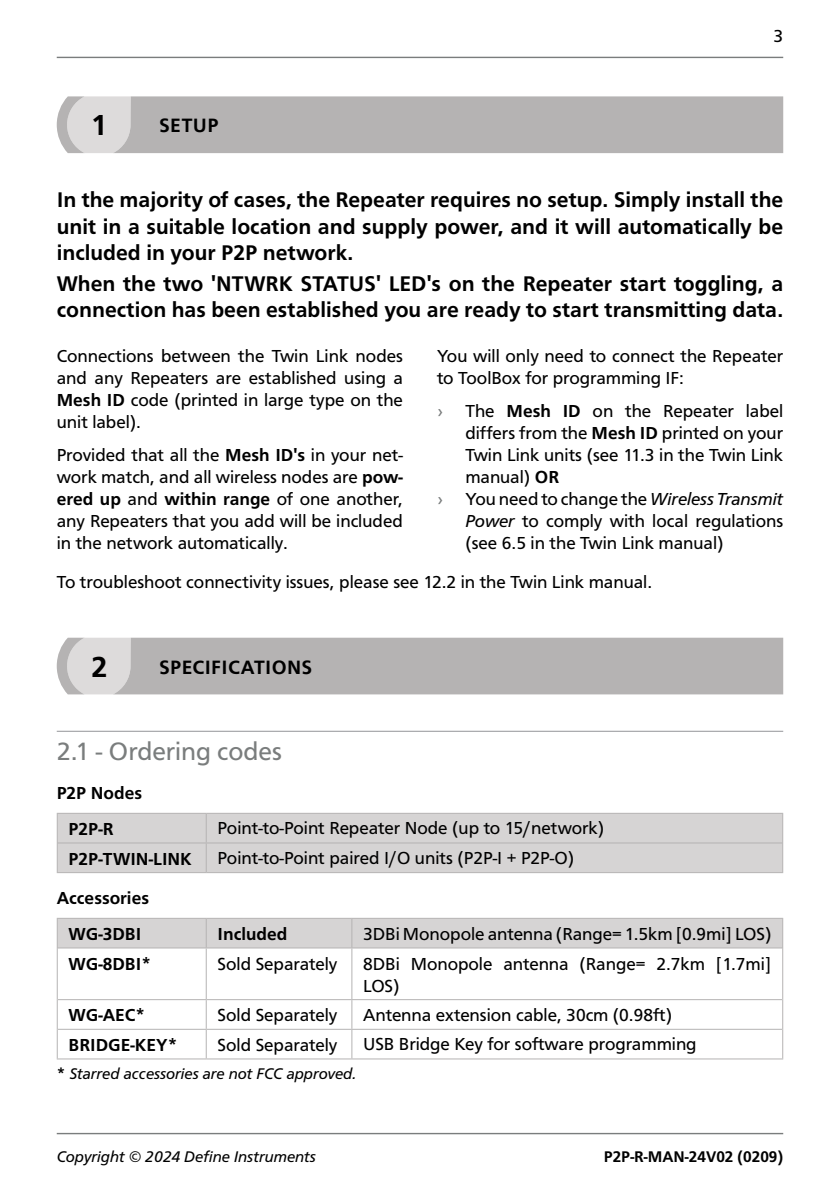
<style>
.page{position:relative;width:840px;height:1191px;background:#fff}
.page>*{position:absolute;margin:0;border:0;box-sizing:border-box;transform-origin:0 0}
.t1{font:700 30px "Carto Gothic Pro";color:#000}
.t2{font:26px "Carto Gothic Pro";color:#7a7d7d}
.t3{font:700 22px/26px "Carto Gothic Pro";color:#000;text-align:justify}
.t4{font:700 20px "Carto Gothic Pro";letter-spacing:.02em;color:#000}
.t5{font:18px/22px "Carto Gothic Pro";color:#000;text-align:justify}
.t6{font:700 18px/35.8px "Carto Gothic Pro";color:#000}
.t7{font:italic 16px "Carto Gothic Pro";color:#000}
.t8{font:700 16px "Carto Gothic Pro";color:#000}
.s1{font-weight:700}
.s2{color:#7a7d7d}
.s3{font-style:italic}
.s4{font-weight:700;font-style:normal}
</style>
<div class="page">
<hr style="left:57px;top:57px;width:725px;height:1px;background:#7a7d7d">
<hr style="left:57px;top:1132px;width:725px;height:2px;background:#7a7d7d">
<svg style="left:57px;top:96px;width:725px;height:57px;background:#b9b7b7"></svg>
<hr style="left:57px;top:731px;width:725px;height:1px;background:#939598">
<svg style="left:57px;top:637px;width:725px;height:57px;background:#b9b7b7"></svg>
<div style="left:58px;top:814px;width:723px;height:58px;background:#d6d4d4"></div>
<hr style="left:57px;top:813px;width:149px;height:1px;background:#b5b3b3">
<hr style="left:206px;top:813px;width:576px;height:1px;background:#b5b3b3">
<hr style="left:207px;top:842px;width:574px;height:1px;background:#b5b3b3">
<hr style="left:57px;top:872px;width:149px;height:1px;background:#b5b3b3">
<hr style="left:206px;top:872px;width:576px;height:1px;background:#b5b3b3">
<svg style="left:57px;top:814px;width:1px;height:58px"></svg>
<svg style="left:781px;top:814px;width:1px;height:58px"></svg>
<hr style="left:58px;top:842px;width:149px;height:1px;background:#b5b3b3">
<svg style="left:206px;top:814px;width:1px;height:58px"></svg>
<hr style="left:57px;top:917px;width:149px;height:1px;background:#b5b3b3">
<hr style="left:206px;top:917px;width:145px;height:1px;background:#b5b3b3">
<hr style="left:351px;top:917px;width:431px;height:1px;background:#b5b3b3">
<hr style="left:207px;top:999px;width:144px;height:1px;background:#b5b3b3">
<hr style="left:351px;top:999px;width:430px;height:1px;background:#b5b3b3">
<hr style="left:207px;top:1028px;width:144px;height:1px;background:#b5b3b3">
<hr style="left:351px;top:1028px;width:430px;height:1px;background:#b5b3b3">
<hr style="left:57px;top:1058px;width:149px;height:1px;background:#b5b3b3">
<hr style="left:206px;top:1058px;width:145px;height:1px;background:#b5b3b3">
<hr style="left:351px;top:1058px;width:431px;height:1px;background:#b5b3b3">
<hr style="left:57px;top:948px;width:1px;height:51px;background:#b5b3b3">
<hr style="left:781px;top:948px;width:1px;height:51px;background:#b5b3b3">
<hr style="left:57px;top:999px;width:1px;height:30px;background:#b5b3b3">
<hr style="left:781px;top:999px;width:1px;height:30px;background:#b5b3b3">
<svg style="left:57px;top:1029px;width:1px;height:29px"></svg>
<svg style="left:57px;top:918px;width:725px;height:30px;background:#d4d2d2"></svg>
<hr style="left:58px;top:947px;width:149px;height:1px;background:#b5b3b3">
<hr style="left:206px;top:948px;width:1px;height:51px;background:#b5b3b3">
<hr style="left:351px;top:948px;width:1px;height:51px;background:#b5b3b3">
<hr style="left:58px;top:999px;width:149px;height:1px;background:#b5b3b3">
<hr style="left:58px;top:1028px;width:149px;height:1px;background:#b5b3b3">
<svg style="left:206px;top:1000px;width:1px;height:58px"></svg>
<svg style="left:351px;top:1000px;width:1px;height:58px"></svg>
<h1 class="t1" style="left:91px;top:108px;width:18px">1</h1>
<p class="t4" style="left:159px;top:114px;width:61px">SETUP</p>
<p class="t5" style="left:773px;top:25px;width:11px">3</p>
<p class="t3" style="left:57px;top:187px;width:727px">In the majority of cases, the Repeater requires no setup. Simply install the unit in a suitable location and supply power, and it will automatically be included in your P2P network.</p>
<p class="t3" style="left:57px;top:271px;width:727px">When the two 'NTWRK STATUS' LED's on the Repeater start toggling, a connection has been established you are ready to start transmitting data.</p>
<p class="t5" style="left:57px;top:345px;width:347px">Connections between the Twin Link nodes and any Repeaters are established using a <span class="s1">Mesh ID</span> code (printed in large type on the unit label).</p>
<p class="t5" style="left:57px;top:444px;width:347px">Provided that all the <span class="s1">Mesh ID's</span> in your net&shy;work match, and all wireless nodes are <span class="s1">pow&shy;ered up</span> and <span class="s1">within range</span> of one another, any Repeaters that you add will be included in the network automatically.</p>
<p class="t5" style="left:437px;top:345px;width:347px">You will only need to connect the Repeater to ToolBox for programming IF:</p>
<p class="t5" style="left:437px;top:400px;width:347px"><span class="s2">›</span> The <span class="s1">Mesh ID</span> on the Repeater label</p>
<p class="t5" style="left:465px;top:422px;width:319px">differs from the <span class="s1">Mesh ID</span> printed on your</p>
<p class="t5" style="left:465px;top:444px;width:319px">Twin Link units (see 11.3 in the Twin Link</p>
<p class="t5" style="left:465px;top:466px;width:95px">manual) <span class="s1">OR</span></p>
<p class="t5" style="left:437px;top:488px;width:347px"><span class="s2">›</span> You need to change the <span class="s3">Wireless Transmit</span></p>
<p class="t5" style="left:465px;top:510px;width:319px"><span class="s3">Power</span> to comply with local regulations</p>
<p class="t5" style="left:465px;top:532px;width:259px">(see 6.5 in the Twin Link manual)</p>
<p class="t5" style="left:57px;top:571px;width:596px">To troubleshoot connectivity issues, please see 12.2 in the Twin Link manual.</p>
<h1 class="t1" style="left:91px;top:649px;width:18px">2</h1>
<p class="t4" style="left:159px;top:655px;width:155px">SPECIFICATIONS</p>
<h2 class="t2" style="left:57px;top:736px;width:226px">2.1 - Ordering codes</h2>
<p class="t6" style="left:69px;top:775px;width:75px;text-indent:-12px">P2P Nodes<br>P2P-R</p>
<p class="t5" style="left:217px;top:817px;width:388px">Point-to-Point Repeater Node (up to 15/network)</p>
<p class="t6" style="left:69px;top:840px;width:125px">P2P-TWIN-LINK</p>
<p class="t5" style="left:217px;top:846px;width:358px">Point-to-Point paired I/O units (P2P-I + P2P-O)</p>
<p class="t6" style="left:57px;top:880px;width:94px;text-align:center">Accessories<br>WG-3DBI</p>
<p class="t6" style="left:217px;top:916px;width:71px">Included</p>
<p class="t5" style="left:363px;top:923px;width:409px">3DBi Monopole antenna (Range= 1.5km [0.9mi] LOS)</p>
<p class="t6" style="left:69px;top:945px;width:84px">WG-8DBI*</p>
<p class="t5" style="left:217px;top:952px;width:121px">Sold Separately</p>
<p class="t5" style="left:363px;top:952px;width:409px">8DBi Monopole antenna (Range= 2.7km [1.7mi]<br>LOS)</p>
<p class="t6" style="left:69px;top:997px;width:78px">WG-AEC*</p>
<p class="t5" style="left:217px;top:1004px;width:121px">Sold Separately</p>
<p class="t5" style="left:363px;top:1004px;width:310px">Antenna extension cable, 30cm (0.98ft)</p>
<p class="t6" style="left:69px;top:1027px;width:110px">BRIDGE-KEY*</p>
<p class="t5" style="left:217px;top:1034px;width:121px">Sold Separately</p>
<p class="t5" style="left:363px;top:1033px;width:334px">USB Bridge Key for software programming</p>
<p class="t7" style="left:57px;top:1064px;width:301px"><span class="s4">*</span> Starred accessories are not FCC approved.</p>
<p class="t7" style="left:57px;top:1147px;width:261px">Copyright © 2024 Define Instruments</p>
<p class="t8" style="left:603px;top:1147px;width:181px">P2P-R-MAN-24V02 (0209)</p>
</div>
